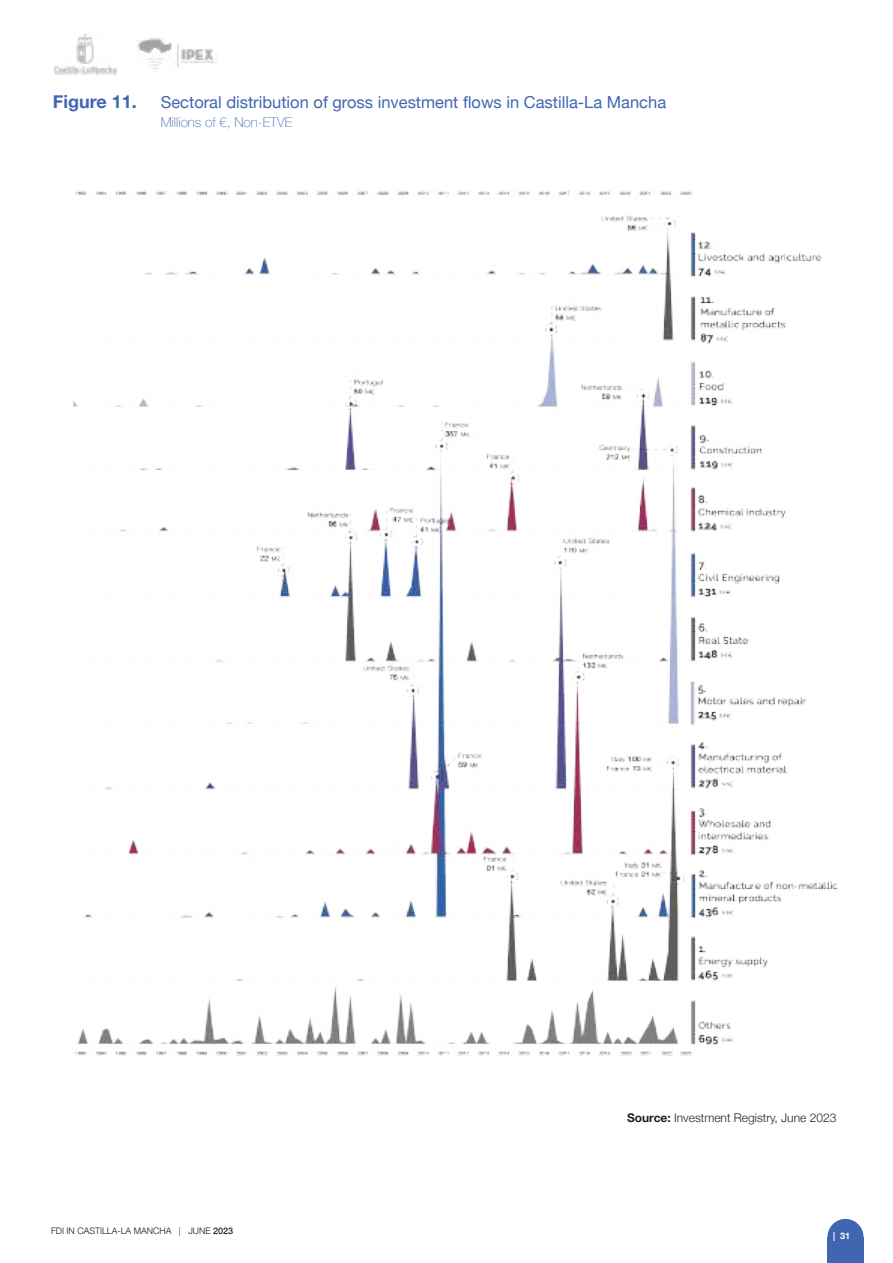
<style>
.page{position:relative;width:893px;height:1263px;background:#fff}
.page>*{position:absolute;margin:0;border:0;box-sizing:border-box;transform-origin:0 0}
.t1{font:700 18px "Helvetica Neue";color:#4066b1}
.t2{font:16.5px "Helvetica Neue";color:#4066b1}
.t3{font:100 13.5px "Helvetica Neue";color:#4066b1}
.t4{font:300 12px "Helvetica Neue";color:#241f1f}
.t5{font:300 9px "Helvetica Neue";color:#181e1f}
.t6{font:700 9px "Helvetica Neue";color:#fff}
.s1{font-weight:500}
.s2{font-weight:700}
</style>
<div class="page">
<div style="left:827px;top:1237px;width:36px;height:26px;background:#4066b1"></div>
<div style="left:827px;top:1219px;width:36px;height:36px;background:#4066b1;border-radius:50%"></div>
<img style="left:137px;top:38px;width:82px;height:34px">
<img style="left:54px;top:33px;width:62px;height:42px">
<img style="left:72px;top:190px;width:766px;height:866px">
<p class="t1" style="left:53px;top:87px;width:86px">Figure 11.</p>
<p class="t2" style="left:161px;top:90px;width:507px">Sectoral distribution of gross investment flows in Castilla-La Mancha</p>
<p class="t3" style="left:161px;top:112px;width:133px">Millions of €, Non-ETVE</p>
<p class="t5" style="left:51px;top:1223px;width:184px">FDI IN CASTILLA-LA MANCHA | JUNE <span class="s1">2023</span></p>
<p class="t4" style="left:627px;top:1108px;width:211px"><span class="s2">Source:</span> Investment Registry, June 2023</p>
<p class="t6" style="left:833px;top:1229px;width:19px">| 31</p>
</div>
